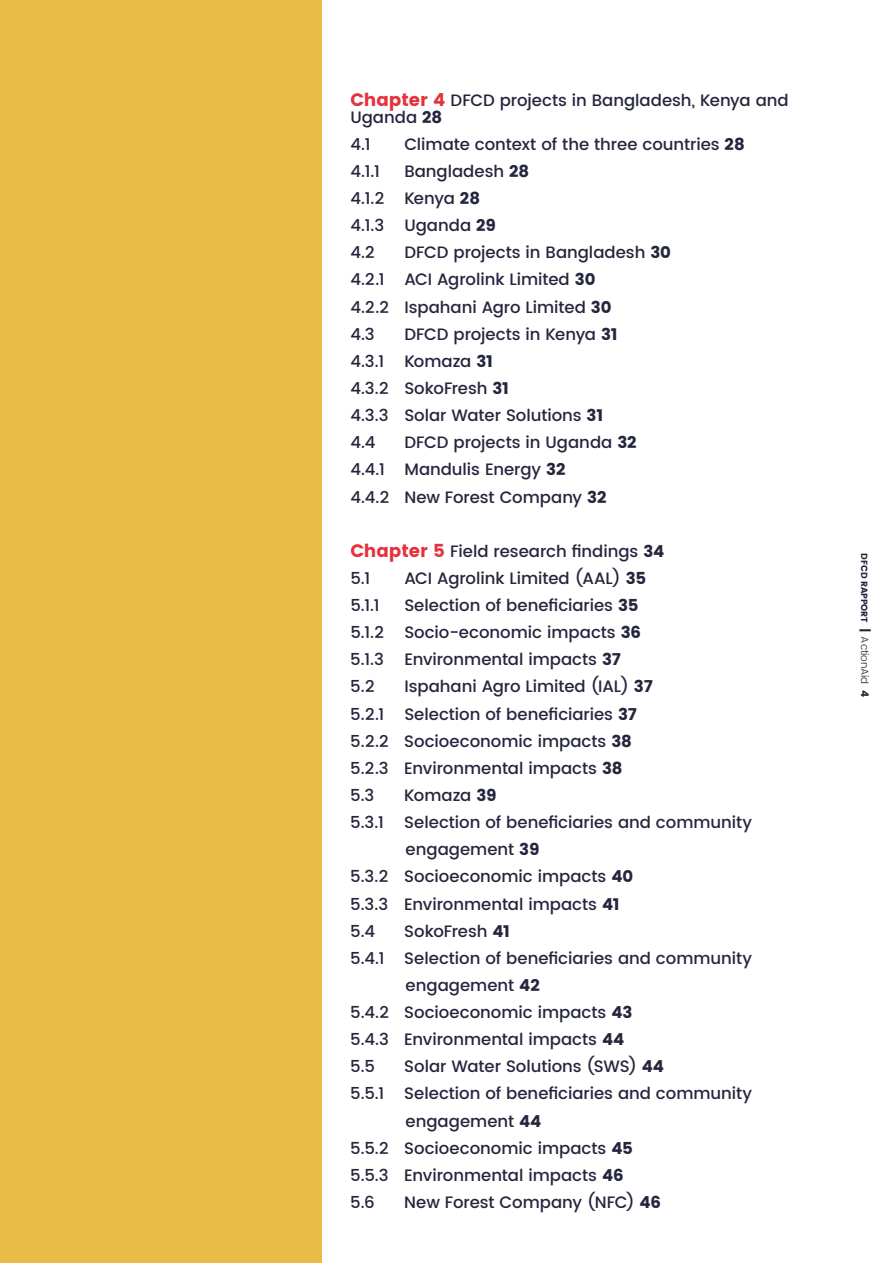
<style>
.page{position:relative;width:893px;height:1263px;background:#fff}
.page>*{position:absolute;margin:0;border:0;box-sizing:border-box;transform-origin:0 0}
.t1{font:500 16.5px/27.2px "Poppins";letter-spacing:-.005em;color:#24263d}
.t2{font:300 10.5px "Poppins";letter-spacing:-.01em;color:#24263d}
.t3{font:9px "Poppins";letter-spacing:-.01em;color:#24263d}
.s1{font-weight:400;font-size:18px;color:#e5323d}
.s2{font-weight:400}
.s3{font-weight:400;font-size:12px}
</style>
<div class="page">
<div style="left:0;top:0;width:321px;height:1263px;background:#e7bc47"></div>
<p class="t1" style="left:350px;top:93px;width:440px;line-height:16.5px"><span class="s1">Chapter 4</span> DFCD projects in Bangladesh, Kenya and<br>Uganda <span class="s2">28</span></p>
<p class="t1" style="left:350px;top:131px;width:22px">4.1</p>
<p class="t1" style="left:404px;top:131px;width:342px">Climate context of the three countries <span class="s2">28</span></p>
<p class="t1" style="left:350px;top:158px;width:31px">4.1.1</p>
<p class="t1" style="left:350px;top:158px;width:180px;text-indent:54px">Bangladesh <span class="s2">28<br></span>4.1.2 Kenya <span class="s2">28<br></span>4.1.3 Uganda <span class="s2">29<br></span>4.2</p>
<p class="t1" style="left:350px;top:239px;width:322px;text-indent:54px">DFCD projects in Bangladesh <span class="s2">30<br></span>4.2.1 ACI Agrolink Limited <span class="s2">30<br></span>4.2.2 Ispahani Agro Limited <span class="s2">30<br></span>4.3</p>
<p class="t1" style="left:350px;top:321px;width:269px;text-indent:54px">DFCD projects in Kenya <span class="s2">31<br></span>4.3.1 Komaza <span class="s2">31<br></span>4.3.2 SokoFresh <span class="s2">31<br></span>4.3.3 Solar Water Solutions <span class="s2">31<br></span>4.4</p>
<p class="t1" style="left:350px;top:429px;width:288px;text-indent:54px">DFCD projects in Uganda <span class="s2">32<br></span>4.4.1 Mandulis Energy <span class="s2">32<br></span>4.4.2 New Forest Company <span class="s2">32</span></p>
<p class="t1" style="left:350px;top:538px;width:315px"><span class="s1">Chapter 5</span> Field research findings <span class="s2">34<br></span>5.1</p>
<p class="t1" style="left:404px;top:565px;width:243px">ACI Agrolink Limited (AAL) <span class="s2">35</span></p>
<p class="t1" style="left:350px;top:592px;width:292px;text-indent:54px">Selection of beneficiaries <span class="s2">35<br></span>5.1.2 Socio-economic impacts <span class="s2">36<br></span>5.1.3 Environmental impacts <span class="s2">37<br></span>5.2</p>
<p class="t1" style="left:350px;top:592px;width:31px">5.1.1</p>
<p class="t1" style="left:350px;top:673px;width:304px;text-indent:54px">Ispahani Agro Limited (IAL) <span class="s2">37<br></span>5.2.1 Selection of beneficiaries <span class="s2">37<br></span>5.2.2 Socioeconomic impacts <span class="s2">38<br></span>5.2.3 Environmental impacts <span class="s2">38<br></span>5.3</p>
<p class="t1" style="left:404px;top:782px;width:94px">Komaza <span class="s2">39</span></p>
<p class="t1" style="left:350px;top:809px;width:403px">5.3.1 Selection of beneficiaries and community</p>
<p class="t1" style="left:406px;top:836px;width:135px">engagement <span class="s2">39</span></p>
<p class="t1" style="left:350px;top:863px;width:284px">5.3.2 Socioeconomic impacts <span class="s2">40</span></p>
<p class="t1" style="left:350px;top:890px;width:271px">5.3.3 Environmental impacts <span class="s2">41</span></p>
<p class="t1" style="left:350px;top:918px;width:26px">5.4</p>
<p class="t1" style="left:404px;top:918px;width:107px">SokoFresh <span class="s2">41</span></p>
<p class="t1" style="left:350px;top:945px;width:403px">5.4.1 Selection of beneficiaries and community</p>
<p class="t1" style="left:406px;top:972px;width:136px">engagement <span class="s2">42</span></p>
<p class="t1" style="left:350px;top:999px;width:284px">5.4.2 Socioeconomic impacts <span class="s2">43</span></p>
<p class="t1" style="left:350px;top:1026px;width:275px">5.4.3 Environmental impacts <span class="s2">44</span></p>
<p class="t1" style="left:350px;top:1053px;width:26px">5.5</p>
<p class="t1" style="left:404px;top:1053px;width:261px">Solar Water Solutions (SWS) <span class="s2">44</span></p>
<p class="t1" style="left:350px;top:1080px;width:403px">5.5.1 Selection of beneficiaries and community</p>
<p class="t1" style="left:406px;top:1107px;width:137px">engagement <span class="s2">44</span></p>
<p class="t1" style="left:350px;top:1135px;width:284px">5.5.2 Socioeconomic impacts <span class="s2">45</span></p>
<p class="t1" style="left:350px;top:1162px;width:275px">5.5.3 Environmental impacts <span class="s2">46</span></p>
<p class="t1" style="left:350px;top:1189px;width:26px">5.6</p>
<p class="t1" style="left:404px;top:1189px;width:258px">New Forest Company (NFC) <span class="s2">46</span></p>
<p class="t3" style="left:870px;top:553px;width:71px;rotate:90deg">DFCD RAPPORT</p>
<p class="t2" style="left:872px;top:628px;width:71px;rotate:90deg"><span class="s3">|</span> ActionAid <span class="s2">4</span></p>
</div>
